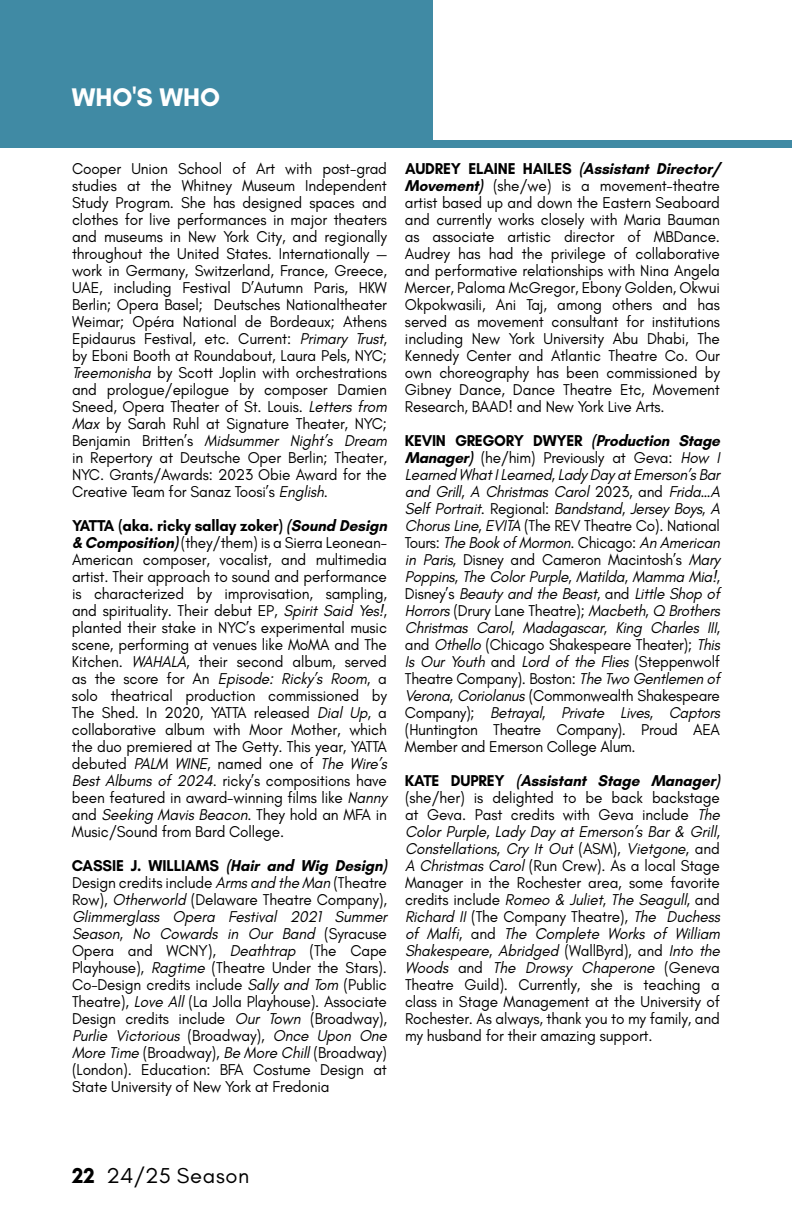
<style>
.page{position:relative;width:792px;height:1224px;background:#fff}
.page>*{position:absolute;margin:0;border:0;box-sizing:border-box;transform-origin:0 0}
.t1{font:700 26px "Glacial Indifference";color:#fff}
.t2{font:22px "Glacial Indifference";letter-spacing:.03em;color:#000}
.t3{font:16px/17px "Glacial Indifference";letter-spacing:-.01em;color:#000;scale:.96 1}
.t4{font:italic 16px/17px "Glacial Indifference";letter-spacing:-.02em;color:#000;scale:.96 1}
.s1{font-style:italic}
.s2{font-weight:700}
.s3{font-weight:700;font-style:italic}
.s4{font-weight:700;font-style:normal}
.s5{font-style:normal}
</style>
<div class="page">
<div style="left:0;top:0;width:433px;height:148px;background:#408aa4"></div>
<div style="left:433px;top:141px;width:359px;height:7px;background:#408aa4"></div>
<h1 class="t1" style="left:72px;top:82px;width:150px">WHO'S WHO</h1>
<p class="t3" style="left:72px;top:160px;width:330px;text-align:justify">Cooper Union School of Art with post-grad studies at the Whitney Museum Independent Study Program. She has designed spaces and clothes for live performances in major theaters and museums in New York City, and regionally throughout the United States. Internationally — work in Germany, Switzerland, France, Greece, UAE, including Festival D’Autumn Paris, HKW Berlin; Opera Basel; Deutsches Nationaltheater Weimar; Opéra National de Bordeaux; Athens Epidaurus Festival, etc. Current: <span class="s1">Primary Trust</span>, by Eboni Booth at Roundabout, Laura Pels, NYC; <span class="s1">Treemonisha</span> by Scott Joplin with orchestrations and prologue/epilogue by composer Damien Sneed, Opera Theater of St. Louis. <span class="s1">Letters from Max</span> by Sarah Ruhl at Signature Theater, NYC; Benjamin Britten’s <span class="s1">Midsummer Night’s Dream </span>in Repertory at Deutsche Oper Berlin; Theater, NYC. Grants/Awards: 2023 Obie Award for the Creative Team for Sanaz Toosi’s <span class="s1">English</span>.</p>
<p class="t3" style="left:72px;top:517px;width:334px"><span class="s2">YATTA (aka. ricky sallay zoker)</span> <span class="s3">(Sound Design &amp; Composition)</span>(they/them) is a Sierra Leonean-American composer, vocalist, and multimedia artist. Their approach to sound and performance is characterized by improvisation, sampling, and spirituality. Their debut EP, <span class="s1">Spirit Said Yes!</span>, planted their stake in NYC’s experimental music scene, performing at venues like MoMA and The Kitchen. <span class="s1">WAHALA</span>, their second album, served as the score for An <span class="s1">Episode: Ricky’s Room</span>, a solo theatrical production commissioned by The Shed. In 2020, YATTA released <span class="s1">Dial Up</span>, a collaborative album with Moor Mother, which the duo premiered at The Getty. This year, YATTA debuted <span class="s1">PALM WINE</span>, named one of <span class="s1">The Wire’s Best Albums of 2024</span>. ricky’s compositions have been featured in award-winning films like <span class="s1">Nanny </span>and <span class="s1">Seeking Mavis Beacon</span>. They hold an MFA in Music/Sound from Bard College.</p>
<p class="t3" style="left:72px;top:857px;width:334px"><span class="s2">CAS S I E J . W I L L I AMS</span> <span class="s3">(Hair and Wig Design)<br></span>Design credits include <span class="s1">Arms and the Man</span> (Theatre Row), <span class="s1">Otherworld</span> (Delaware Theatre Company), <span class="s1">Glimmerglass Opera Festival 2021 Summer Season, No Cowards in Our Band</span> (Syracuse Opera and WCNY), <span class="s1">Deathtrap</span> (The Cape Playhouse), <span class="s1">Ragtime</span> (Theatre Under the Stars).<br>Co-Design credits include <span class="s1">Sally and Tom</span> (Public Theatre), <span class="s1">Love All</span> (La Jolla Playhouse). Associate Design credits include <span class="s1">Our Town</span> (Broadway), <span class="s1">Purlie Victorious</span> (Broadway), <span class="s1">Once Upon One More Time</span> (Broadway), <span class="s1">Be More Chill</span> (Broadway) (London). Education: BFA Costume Design at State University of New York at Fredonia</p>
<p class="t3" style="left:405px;top:160px;width:334px"><span class="s2">A U D R E Y E LA I N E H A I L E S</span> <span class="s3">(Assistant Director/ Movement)</span> (she/we) is a movement-theatre artist based up and down the Eastern Seaboard and currently works closely with Maria Bauman as associate artistic director of MBDance.<br>Audrey has had the privilege of collaborative and performative relationships with Nina Angela Mercer, Paloma McGregor, Ebony Golden, Okwui Okpokwasili, Ani Taj, among others and has served as movement consultant for institutions including New York University Abu Dhabi, The Kennedy Center and Atlantic Theatre Co. Our own choreography has been commissioned by Gibney Dance, Dance Theatre Etc, Movement Research, BAAD! and New York Live Arts.</p>
<p class="t4" style="left:405px;top:432px;width:334px"><span class="s4">KEVIN GREGORY DWYER</span> <span class="s2">(Production Stage Manager)</span> <span class="s5">(he/him) Previously at Geva:</span> How I Learned What I Learned<span class="s5">,</span> Lady Day at Emerson’s Bar and Grill<span class="s5">,</span> A Christmas Carol <span class="s5">2023, and</span> Frida…A Self Portrait<span class="s5">. Regional:</span> Bandstand<span class="s5">,</span> Jersey Boys<span class="s5">,</span> A Chorus Line<span class="s5">,</span> EVITA <span class="s5">(The REV Theatre Co). National Tours:</span> The Book of Mormon<span class="s5">. Chicago:</span> An American in Paris<span class="s5">, Disney and Cameron Macintosh’s</span> Mary Poppins<span class="s5">,</span> The Color Purple<span class="s5">,</span> Matilda<span class="s5">,</span> Mamma Mia!<span class="s5">, Disney’s</span> Beauty and the Beast<span class="s5">, and</span> Little Shop of Horrors <span class="s5">(Drury Lane Theatre);</span> Macbeth<span class="s5">,</span> Q Brothers Christmas Carol<span class="s5">,</span> Madagascar<span class="s5">,</span> King Charles III<span class="s5">, and</span> Othello <span class="s5">(Chicago Shakespeare Theater);</span> This Is Our Youth <span class="s5">and</span> Lord of the Flies <span class="s5">(Steppenwolf Theatre Company). Boston:</span> The Two Gentlemen of Verona<span class="s5">,</span> Coriolanus <span class="s5">(Commonwealth Shakespeare Company);</span> Betrayal<span class="s5">,</span> Private Lives<span class="s5">,</span> Captors <span class="s5">(Huntington Theatre Company). Proud AEA Member and Emerson College Alum.</span></p>
<p class="t3" style="left:405px;top:772px;width:334px"><span class="s2">KAT E D U P R E Y</span> <span class="s3">(Assistant Stage Manager) </span>(she/her) is delighted to be back backstage at Geva. Past credits with Geva include <span class="s1">The Color Purple</span>, <span class="s1">Lady Day at Emerson’s Bar &amp; Grill</span>, <span class="s1">Constellations</span>, <span class="s1">Cry It Out</span> (ASM), <span class="s1">Vietgone</span>, and <span class="s1">A Christmas Carol</span> (Run Crew). As a local Stage Manager in the Rochester area, some favorite credits include <span class="s1">Romeo &amp; Juliet</span>, <span class="s1">The Seagull</span>, and <span class="s1">Richard II</span> (The Company Theatre), <span class="s1">The Duchess of Malfi</span>, and <span class="s1">The Complete Works of William Shakespeare</span>, <span class="s1">Abridged</span> (WallByrd), and <span class="s1">Into the Woods</span> and <span class="s1">The Drowsy Chaperone</span> (Geneva Theatre Guild). Currently, she is teaching a class in Stage Management at the University of Rochester. As always, thank you to my family, and my husband for their amazing support.</p>
<h2 class="t2" style="left:72px;top:1163px;width:179px"><span class="s2">22</span> 24/25 Season</h2>
</div>
